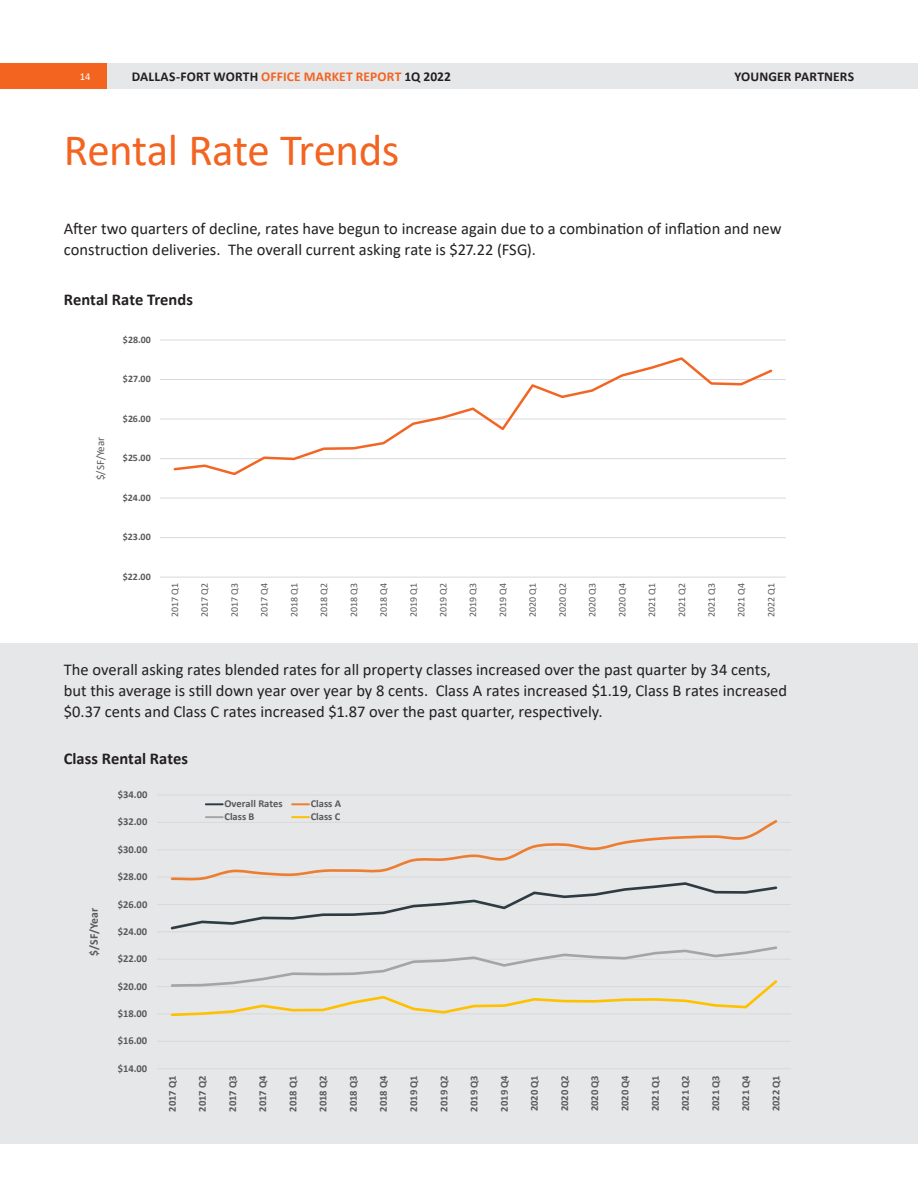
<style>
.page{position:relative;width:918px;height:1188px;background:#fff}
.page>*{position:absolute;margin:0;border:0;box-sizing:border-box;transform-origin:0 0}
.H1__align_left{font:45px "Calibri";letter-spacing:-.015em;color:#f36421}
.Body_Text__align_lef{font:16.5px/21px "Calibri";letter-spacing:-.005em;color:#231f20}
.Subtitle__align_left{font:700 16.5px "Calibri";color:#231f20}
.t1{font:700 13.5px "Calibri";letter-spacing:.01em;color:#231f20}
.t2{font:700 11.7px "Calibri";color:#595959}
.t3{font:11.1px "Calibri";color:#595959}
.t4{font:700 10.5px "Calibri";letter-spacing:-.005em;color:#595959}
.t5{font:10.5px "Calibri";color:#fff}
.t6{font:9.9px "Calibri";letter-spacing:.005em;color:#595959}
.t7{font:700 9.9px "Calibri";color:#595959}
.s1{color:#f36421}
</style>
<div class="page">
<div style="left:0;top:643px;width:918px;height:501px;background:#e6e7e9"></div>
<hr style="left:157px;top:1041px;width:634px;height:1px;background:#d9d9d9">
<hr style="left:157px;top:1014px;width:634px;height:1px;background:#d9d9d9">
<hr style="left:157px;top:986px;width:634px;height:1px;background:#d9d9d9">
<hr style="left:157px;top:959px;width:634px;height:1px;background:#d9d9d9">
<hr style="left:157px;top:932px;width:634px;height:1px;background:#d9d9d9">
<hr style="left:157px;top:904px;width:634px;height:1px;background:#d9d9d9">
<hr style="left:157px;top:877px;width:634px;height:1px;background:#d9d9d9">
<hr style="left:157px;top:849px;width:634px;height:1px;background:#d9d9d9">
<hr style="left:157px;top:822px;width:634px;height:1px;background:#d9d9d9">
<hr style="left:157px;top:795px;width:634px;height:1px;background:#d9d9d9">
<hr style="left:157px;top:1068px;width:634px;height:1px;background:#d9d9d9">
<svg style="left:170px;top:946px;width:608px;height:71px"></svg>
<svg style="left:206px;top:803px;width:17px;height:2px"></svg>
<svg style="left:292px;top:803px;width:17px;height:2px"></svg>
<svg style="left:170px;top:816px;width:608px;height:114px"></svg>
<hr style="left:160px;top:537px;width:626px;height:1px;background:#d9d9d9">
<hr style="left:160px;top:498px;width:626px;height:1px;background:#d9d9d9">
<hr style="left:160px;top:458px;width:626px;height:1px;background:#d9d9d9">
<hr style="left:160px;top:419px;width:626px;height:1px;background:#d9d9d9">
<hr style="left:160px;top:379px;width:626px;height:1px;background:#d9d9d9">
<hr style="left:160px;top:340px;width:626px;height:1px;background:#d9d9d9">
<hr style="left:160px;top:577px;width:626px;height:1px;background:#d9d9d9">
<svg style="left:172px;top:357px;width:602px;height:119px"></svg>
<div style="left:106px;top:64px;width:812px;height:25px;background:#e6e7e9"></div>
<div style="left:0;top:64px;width:106px;height:25px;background:#f36421"></div>
<p class="t5" style="left:80px;top:70px;width:12px">14</p>
<p class="t1" style="left:132px;top:67px;width:321px">DALLAS-FORT WORTH <span class="s1">OFFICE MARKET REPORT</span> 1Q 2022</p>
<p class="t1" style="left:734px;top:67px;width:121px">YOUNGER PARTNERS</p>
<p class="H1__align_left" style="left:64px;top:119px;width:337px">Rental Rate Trends</p>
<p class="Body_Text__align_lef" style="left:64px;top:217px;width:719px">After two quarters of decline, rates have begun to increase again due to a combination of inflation and new construction deliveries. The overall current asking rate is $27.22 (FSG).</p>
<p class="Subtitle__align_left" style="left:64px;top:287px;width:131px">Rental Rate Trends</p>
<p class="t7" style="left:123px;top:333px;width:29px">$28.00</p>
<p class="t7" style="left:123px;top:372px;width:29px">$27.00</p>
<p class="t3" style="left:93px;top:480px;width:45px;rotate:-90deg">$/SF/Year</p>
<p class="t7" style="left:123px;top:412px;width:29px">$26.00</p>
<p class="t7" style="left:123px;top:451px;width:29px">$25.00</p>
<p class="t7" style="left:123px;top:491px;width:29px">$24.00</p>
<p class="t7" style="left:123px;top:530px;width:29px">$23.00</p>
<p class="t7" style="left:123px;top:570px;width:29px">$22.00</p>
<p class="t6" style="left:168px;top:617px;width:36px;rotate:-90deg">2017 Q1</p>
<p class="t6" style="left:198px;top:617px;width:36px;rotate:-90deg">2017 Q2</p>
<p class="t6" style="left:228px;top:617px;width:36px;rotate:-90deg">2017 Q3</p>
<p class="t6" style="left:257px;top:617px;width:36px;rotate:-90deg">2017 Q4</p>
<p class="t6" style="left:287px;top:617px;width:36px;rotate:-90deg">2018 Q1</p>
<p class="t6" style="left:317px;top:617px;width:36px;rotate:-90deg">2018 Q2</p>
<p class="t6" style="left:347px;top:617px;width:36px;rotate:-90deg">2018 Q3</p>
<p class="t6" style="left:377px;top:617px;width:36px;rotate:-90deg">2018 Q4</p>
<p class="t6" style="left:407px;top:617px;width:36px;rotate:-90deg">2019 Q1</p>
<p class="t6" style="left:436px;top:617px;width:36px;rotate:-90deg">2019 Q2</p>
<p class="t6" style="left:466px;top:617px;width:36px;rotate:-90deg">2019 Q3</p>
<p class="t6" style="left:496px;top:617px;width:36px;rotate:-90deg">2019 Q4</p>
<p class="t6" style="left:526px;top:617px;width:36px;rotate:-90deg">2020 Q1</p>
<p class="t6" style="left:556px;top:617px;width:36px;rotate:-90deg">2020 Q2</p>
<p class="t6" style="left:585px;top:617px;width:36px;rotate:-90deg">2020 Q3</p>
<p class="t6" style="left:615px;top:617px;width:36px;rotate:-90deg">2020 Q4</p>
<p class="t6" style="left:645px;top:617px;width:36px;rotate:-90deg">2021 Q1</p>
<p class="t6" style="left:675px;top:617px;width:36px;rotate:-90deg">2021 Q2</p>
<p class="t6" style="left:705px;top:617px;width:36px;rotate:-90deg">2021 Q3</p>
<p class="t6" style="left:734px;top:617px;width:36px;rotate:-90deg">2021 Q4</p>
<p class="t6" style="left:764px;top:617px;width:36px;rotate:-90deg">2022 Q1</p>
<p class="Body_Text__align_lef" style="left:64px;top:659px;width:725px">The overall asking rates blended rates for all property classes increased over the past quarter by 34 cents, but this average is still down year over year by 8 cents. Class A rates increased $1.19, Class B rates increased $0.37 cents and Class C rates increased $1.87 over the past quarter, respectively.</p>
<p class="Subtitle__align_left" style="left:64px;top:746px;width:126px">Class Rental Rates</p>
<p class="t4" style="left:118px;top:787px;width:31px">$34.00</p>
<p class="t4" style="left:118px;top:815px;width:31px">$32.00</p>
<p class="t4" style="left:118px;top:842px;width:31px">$30.00</p>
<p class="t2" style="left:86px;top:956px;width:49px;rotate:-90deg">$/SF/Year</p>
<p class="t4" style="left:118px;top:869px;width:31px">$28.00</p>
<p class="t4" style="left:118px;top:897px;width:31px">$26.00</p>
<p class="t4" style="left:118px;top:924px;width:31px">$24.00</p>
<p class="t4" style="left:118px;top:951px;width:31px">$22.00</p>
<p class="t4" style="left:118px;top:979px;width:31px">$20.00</p>
<p class="t4" style="left:118px;top:1006px;width:31px">$18.00</p>
<p class="t4" style="left:118px;top:1033px;width:31px">$16.00</p>
<p class="t4" style="left:118px;top:1061px;width:31px">$14.00</p>
<p class="t4" style="left:225px;top:796px;width:60px">Overall Rates</p>
<p class="t4" style="left:311px;top:796px;width:32px">Class A</p>
<p class="t4" style="left:225px;top:809px;width:32px">Class B</p>
<p class="t4" style="left:311px;top:809px;width:31px">Class C</p>
<p class="t4" style="left:165px;top:1112px;width:38px;rotate:-90deg">2017 Q1</p>
<p class="t4" style="left:195px;top:1112px;width:38px;rotate:-90deg">2017 Q2</p>
<p class="t4" style="left:225px;top:1112px;width:38px;rotate:-90deg">2017 Q3</p>
<p class="t4" style="left:255px;top:1112px;width:38px;rotate:-90deg">2017 Q4</p>
<p class="t4" style="left:286px;top:1112px;width:38px;rotate:-90deg">2018 Q1</p>
<p class="t4" style="left:316px;top:1112px;width:38px;rotate:-90deg">2018 Q2</p>
<p class="t4" style="left:346px;top:1112px;width:38px;rotate:-90deg">2018 Q3</p>
<p class="t4" style="left:376px;top:1112px;width:38px;rotate:-90deg">2018 Q4</p>
<p class="t4" style="left:406px;top:1112px;width:38px;rotate:-90deg">2019 Q1</p>
<p class="t4" style="left:436px;top:1112px;width:38px;rotate:-90deg">2019 Q2</p>
<p class="t4" style="left:467px;top:1112px;width:38px;rotate:-90deg">2019 Q3</p>
<p class="t4" style="left:497px;top:1112px;width:38px;rotate:-90deg">2019 Q4</p>
<p class="t4" style="left:527px;top:1111px;width:38px;rotate:-90deg">2020 Q1</p>
<p class="t4" style="left:557px;top:1111px;width:38px;rotate:-90deg">2020 Q2</p>
<p class="t4" style="left:587px;top:1111px;width:38px;rotate:-90deg">2020 Q3</p>
<p class="t4" style="left:618px;top:1111px;width:38px;rotate:-90deg">2020 Q4</p>
<p class="t4" style="left:648px;top:1111px;width:38px;rotate:-90deg">2021 Q1</p>
<p class="t4" style="left:678px;top:1111px;width:38px;rotate:-90deg">2021 Q2</p>
<p class="t4" style="left:708px;top:1111px;width:38px;rotate:-90deg">2021 Q3</p>
<p class="t4" style="left:738px;top:1111px;width:38px;rotate:-90deg">2021 Q4</p>
<p class="t4" style="left:769px;top:1111px;width:38px;rotate:-90deg">2022 Q1</p>
</div>
